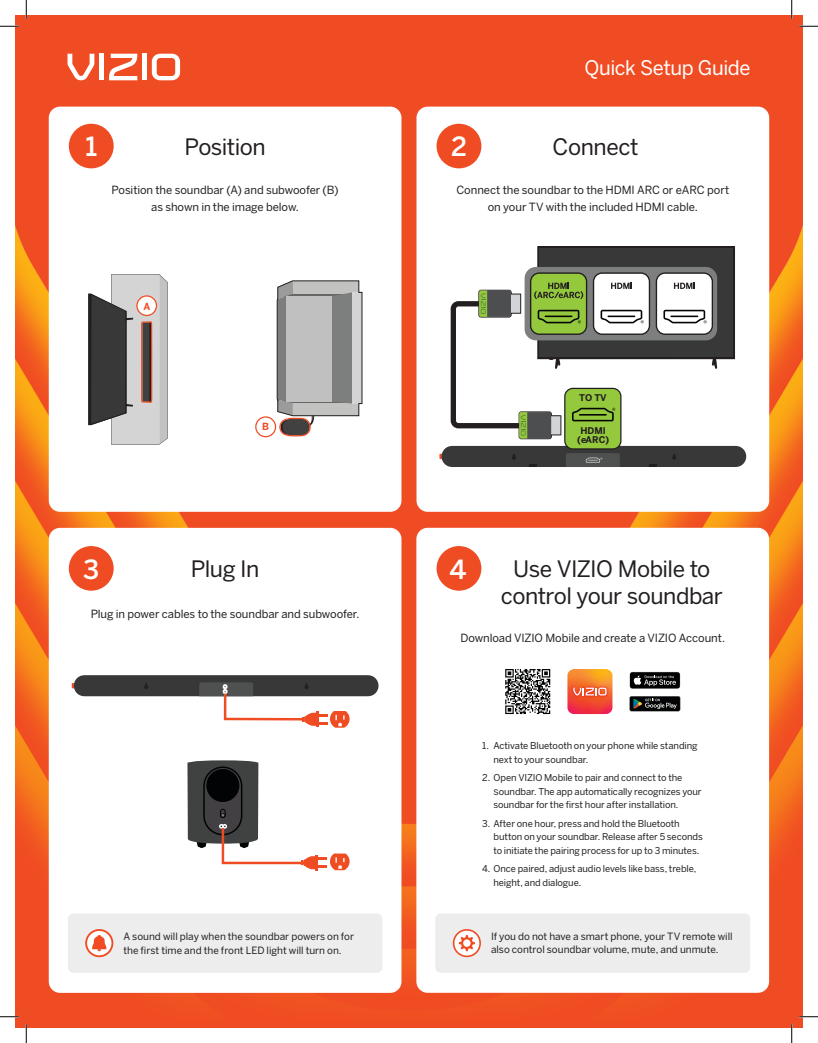
<style>
.page{position:relative;width:818px;height:1043px;background:#fff}
.page>*{position:absolute;margin:0;border:0;box-sizing:border-box;transform-origin:0 0}
.t1{font:500 26.25px "Benton Sans";color:#fff}
.t2{font:22.5px/27px "Benton Sans";letter-spacing:-.025em;color:#231f20;text-align:center}
.t3{font:20px "Benton Sans";letter-spacing:-.025em;color:#fff}
.t4{font:11.25px/17.5px "Benton Sans";letter-spacing:-.005em;color:#231f20;text-align:center}
.t5{font:10px/13.8px "Benton Sans";color:#231f20}
.t6{font:700 9.88px "Benton Sans";color:#f04c23}
.t7{font:700 9.75px "Benton Sans";color:#f04c23}
.t8{font:9.38px/13.8px "Benton Sans";letter-spacing:-.01em;color:#231f20}
.t9{font:700 9.25px/8.9px "Benton Sans";color:#231f20;text-align:center}
</style>
<div class="page">
<img style="left:15px;top:15px;width:787px;height:1013px">
<div style="left:49px;top:107px;width:352px;height:405px;background:#fff;border-radius:11px"></div>
<div style="left:49px;top:528px;width:352px;height:464px;background:#fff;border-radius:11px"></div>
<div style="left:416px;top:107px;width:353px;height:405px;background:#fff;border-radius:11px"></div>
<div style="left:416px;top:528px;width:353px;height:464px;background:#fff;border-radius:11px"></div>
<svg style="left:67px;top:54px;width:27px;height:26px"></svg>
<div style="left:99px;top:54px;width:5px;height:26px;background:#fff"></div>
<svg style="left:109px;top:54px;width:28px;height:26px"></svg>
<div style="left:142px;top:54px;width:5px;height:26px;background:#fff"></div>
<svg style="left:152px;top:54px;width:28px;height:26px"></svg>
<div style="left:69px;top:124px;width:45px;height:44px;background:#f04c23;border-radius:50%"></div>
<div style="left:69px;top:546px;width:45px;height:44px;background:#f04c23;border-radius:50%"></div>
<div style="left:436px;top:124px;width:45px;height:44px;background:#f04c23;border-radius:50%"></div>
<div style="left:436px;top:546px;width:45px;height:44px;background:#f04c23;border-radius:50%"></div>
<div style="left:68px;top:913px;width:314px;height:59px;background:#ededee;border-radius:6px"></div>
<svg style="left:86px;top:930px;width:26px;height:26px"></svg>
<div style="left:85px;top:929px;width:28px;height:28px;border:2px solid #f04c23;border-radius:50%"></div>
<svg style="left:92px;top:935px;width:14px;height:16px"></svg>
<div style="left:435px;top:913px;width:315px;height:59px;background:#ededee;border-radius:6px"></div>
<svg style="left:453px;top:929px;width:28px;height:28px"></svg>
<svg style="left:459px;top:935px;width:16px;height:16px"></svg>
<svg style="left:187px;top:760px;width:162px;height:110px"></svg>
<hr style="left:315px;top:854px;width:3px;height:16px;background:#f04c23">
<svg style="left:72px;top:675px;width:306px;height:52px"></svg>
<svg style="left:629px;top:696px;width:51px;height:15px"></svg>
<svg style="left:629px;top:672px;width:51px;height:16px"></svg>
<svg style="left:505px;top:669px;width:45px;height:45px"></svg>
<svg style="left:567px;top:669px;width:45px;height:45px;background:#f36f41"></svg>
<svg style="left:439px;top:446px;width:307px;height:21px;background:#3f3f3f"></svg>
<div style="left:564px;top:388px;width:57px;height:61px;background:#95c93d;border-radius:8px"></div>
<div style="left:564px;top:388px;width:57px;height:61px;border:1px solid #231f20;border-radius:8px"></div>
<svg style="left:450px;top:246px;width:285px;height:193px"></svg>
<div style="left:255px;top:416px;width:21px;height:21px;background:#fff;border:1px solid #f04c23;border-radius:50%"></div>
<svg style="left:271px;top:280px;width:91px;height:157px;background:#b4b3b2"></svg>
<svg style="left:88px;top:274px;width:80px;height:170px;background:#989594"></svg>
<svg style="left:0;top:25px;width:19px;height:2px"></svg>
<svg style="left:799px;top:25px;width:19px;height:2px"></svg>
<svg style="left:0;top:1015px;width:19px;height:2px"></svg>
<svg style="left:799px;top:1015px;width:19px;height:2px"></svg>
<svg style="left:25px;top:0;width:2px;height:19px"></svg>
<svg style="left:25px;top:1024px;width:2px;height:18px"></svg>
<svg style="left:790px;top:0;width:2px;height:19px"></svg>
<svg style="left:790px;top:1024px;width:2px;height:18px"></svg>
<p class="t3" style="left:584px;top:56px;width:167px">Quick Setup Guide</p>
<p class="t1" style="left:451px;top:131px;width:17px">2</p>
<p class="t1" style="left:85px;top:131px;width:13px">1</p>
<p class="t2" style="left:552px;top:133px;width:87px">Connect</p>
<p class="t2" style="left:185px;top:133px;width:82px">Position</p>
<p class="t4" style="left:111px;top:181px;width:229px">Position the soundbar (A) and subwoofer (B) as shown in the image below.</p>
<p class="t7" style="left:143px;top:300px;width:8px">A</p>
<p class="t6" style="left:262px;top:420px;width:9px">B</p>
<p class="t1" style="left:83px;top:553px;width:18px">3</p>
<p class="t2" style="left:191px;top:555px;width:70px">Plug In</p>
<p class="t4" style="left:91px;top:605px;width:270px">Plug in power cables to the soundbar and subwoofer.</p>
<p class="t5" style="left:123px;top:929px;width:232px">A sound will play when the soundbar powers on for the first time and the front LED light will turn on.</p>
<p class="t4" style="left:456px;top:181px;width:274px">Connect the soundbar to the HDMI ARC or eARC port on your TV with the included HDMI cable.</p>
<p class="t9" style="left:579px;top:394px;width:29px">TO TV</p>
<p class="t9" style="left:577px;top:426px;width:33px">HDMI (eARC)</p>
<p class="t1" style="left:449px;top:553px;width:18px">4</p>
<p class="t2" style="left:500px;top:555px;width:224px">Use VIZIO Mobile to control your soundbar</p>
<p class="t4" style="left:460px;top:629px;width:266px">Download VIZIO Mobile and create a VIZIO Account.</p>
<p class="t8" style="left:493px;top:738px;width:206px;text-indent:-11px">1. Activate Bluetooth on your phone while standing next to your soundbar.</p>
<p class="t8" style="left:493px;top:770px;width:210px;text-indent:-11px">2. Open VIZIO Mobile to pair and connect to the soundbar. The app automatically recognizes your soundbar for the first hour after installation.</p>
<p class="t8" style="left:493px;top:816px;width:211px;text-indent:-11px">3. After one hour, press and hold the Bluetooth button on your soundbar. Release after 5 seconds to initiate the pairing process for up to 3 minutes.</p>
<p class="t8" style="left:493px;top:862px;width:204px;text-indent:-11px">4. Once paired, adjust audio levels like bass, treble, height, and dialogue.</p>
<p class="t5" style="left:491px;top:929px;width:243px">If you do not have a smart phone, your TV remote will also control soundbar volume, mute, and unmute.</p>
</div>
